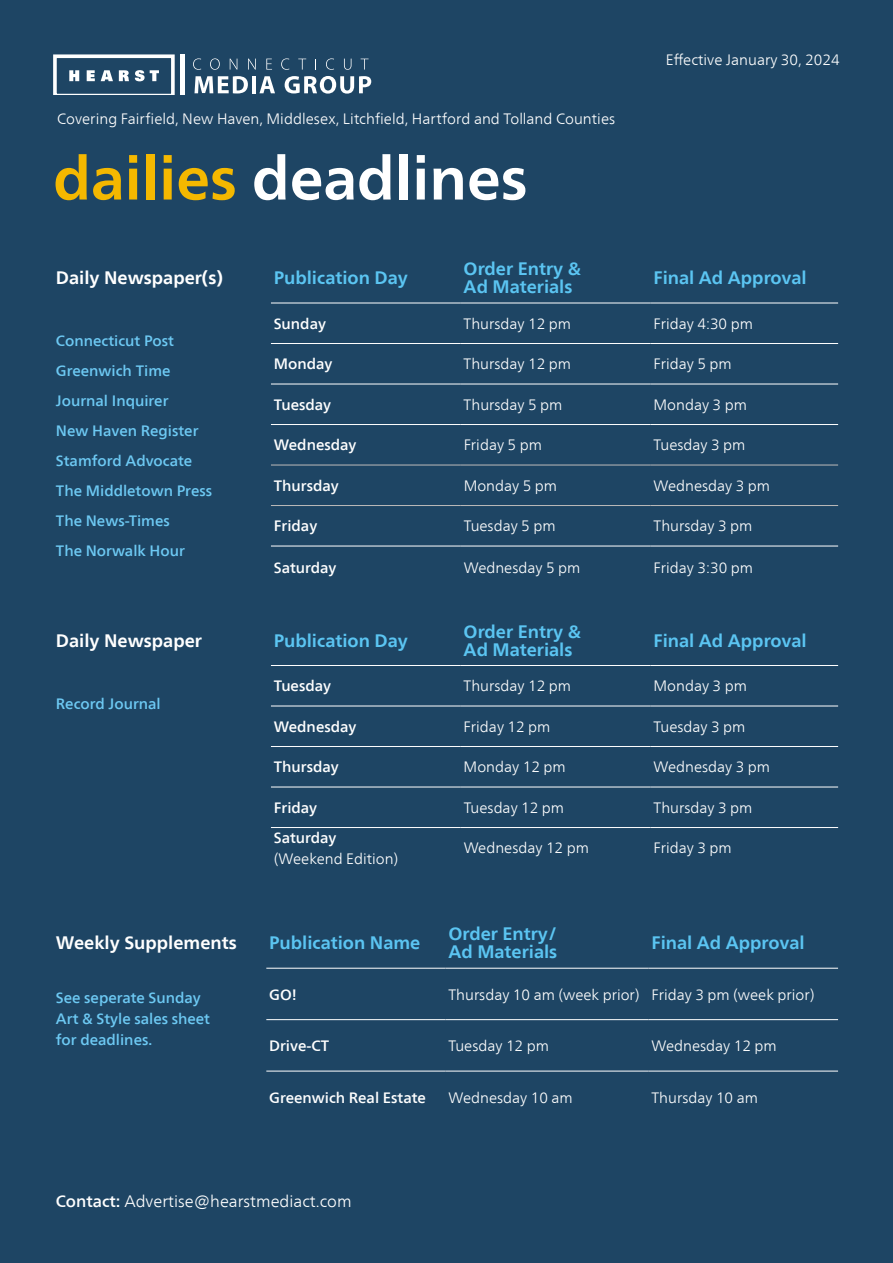
<style>
.page{position:relative;width:893px;height:1263px;background:#1e4564}
.page>*{position:absolute;margin:0;border:0;box-sizing:border-box;transform-origin:0 0}
.t1{font:700 60px "Frutiger Neue LT Com";color:#fff}
.t2{font:700 18px/18px "Frutiger Neue LT Com";color:#5bc5f2}
.t3{font:700 18px "Frutiger Neue LT Com";color:#fff}
.t4{font:300 16.5px "Frutiger Neue LT Com";color:#fff}
.t5{font:300 15px "Frutiger Neue LT Com";color:#fff}
.t6{font:500 15px/30px "Frutiger Neue LT Com";color:#6dc9f3}
.t7{font:500 15px "Frutiger Neue LT Com";color:#fff}
.s1{color:#f4b800}
.s2{font-weight:500}
</style>
<div class="page">
<hr style="left:266px;top:968px;width:180px;height:1px;background:#fff">
<hr style="left:446px;top:968px;width:203px;height:1px;background:#fff">
<hr style="left:649px;top:968px;width:189px;height:1px;background:#fff">
<hr style="left:266px;top:1019px;width:180px;height:1px;background:#fff">
<hr style="left:446px;top:1019px;width:203px;height:1px;background:#fff">
<hr style="left:649px;top:1019px;width:189px;height:1px;background:#fff">
<hr style="left:266px;top:1071px;width:180px;height:1px;background:#fff">
<hr style="left:446px;top:1071px;width:203px;height:1px;background:#fff">
<hr style="left:649px;top:1071px;width:189px;height:1px;background:#fff">
<svg style="left:193px;top:58px;width:8px;height:12px"></svg>
<svg style="left:210px;top:58px;width:10px;height:12px"></svg>
<svg style="left:230px;top:59px;width:7px;height:11px"></svg>
<svg style="left:248px;top:59px;width:8px;height:11px"></svg>
<svg style="left:266px;top:59px;width:6px;height:11px"></svg>
<svg style="left:281px;top:58px;width:8px;height:12px"></svg>
<svg style="left:298px;top:59px;width:8px;height:11px"></svg>
<svg style="left:326px;top:58px;width:8px;height:12px"></svg>
<svg style="left:344px;top:59px;width:7px;height:11px"></svg>
<svg style="left:361px;top:59px;width:8px;height:11px"></svg>
<svg style="left:194px;top:76px;width:54px;height:17px"></svg>
<hr style="left:252px;top:76px;width:4px;height:17px;background:#fff">
<svg style="left:259px;top:76px;width:16px;height:17px"></svg>
<svg style="left:285px;top:76px;width:86px;height:18px"></svg>
<div style="left:180px;top:54px;width:5px;height:41px;background:#fff"></div>
<svg style="left:53px;top:54px;width:122px;height:41px"></svg>
<hr style="left:271px;top:303px;width:190px;height:1px;background:#fff">
<hr style="left:461px;top:303px;width:190px;height:1px;background:#fff">
<hr style="left:651px;top:303px;width:187px;height:1px;background:#fff">
<hr style="left:271px;top:343px;width:190px;height:1px;background:#fff">
<hr style="left:461px;top:343px;width:190px;height:1px;background:#fff">
<hr style="left:651px;top:343px;width:187px;height:1px;background:#fff">
<hr style="left:271px;top:384px;width:190px;height:1px;background:#fff">
<hr style="left:461px;top:384px;width:190px;height:1px;background:#fff">
<hr style="left:651px;top:384px;width:187px;height:1px;background:#fff">
<hr style="left:271px;top:424px;width:190px;height:1px;background:#fff">
<hr style="left:461px;top:424px;width:190px;height:1px;background:#fff">
<hr style="left:651px;top:424px;width:187px;height:1px;background:#fff">
<hr style="left:271px;top:505px;width:190px;height:1px;background:#bdbbba">
<hr style="left:461px;top:505px;width:190px;height:1px;background:#bdbbba">
<hr style="left:651px;top:505px;width:187px;height:1px;background:#bdbbba">
<hr style="left:271px;top:465px;width:190px;height:1px;background:#bdbbba">
<hr style="left:461px;top:465px;width:190px;height:1px;background:#bdbbba">
<hr style="left:651px;top:465px;width:187px;height:1px;background:#bdbbba">
<hr style="left:271px;top:546px;width:190px;height:1px;background:#fff">
<hr style="left:461px;top:546px;width:190px;height:1px;background:#fff">
<hr style="left:651px;top:546px;width:187px;height:1px;background:#fff">
<hr style="left:271px;top:665px;width:190px;height:1px;background:#fff">
<hr style="left:461px;top:665px;width:190px;height:1px;background:#fff">
<hr style="left:651px;top:665px;width:187px;height:1px;background:#fff">
<hr style="left:271px;top:706px;width:190px;height:1px;background:#fff">
<hr style="left:461px;top:706px;width:190px;height:1px;background:#fff">
<hr style="left:651px;top:706px;width:187px;height:1px;background:#fff">
<hr style="left:271px;top:746px;width:190px;height:1px;background:#fff">
<hr style="left:461px;top:746px;width:190px;height:1px;background:#fff">
<hr style="left:651px;top:746px;width:187px;height:1px;background:#fff">
<hr style="left:271px;top:787px;width:190px;height:1px;background:#fff">
<hr style="left:461px;top:787px;width:190px;height:1px;background:#fff">
<hr style="left:651px;top:787px;width:187px;height:1px;background:#fff">
<hr style="left:271px;top:827px;width:190px;height:1px;background:#fff">
<hr style="left:461px;top:827px;width:190px;height:1px;background:#fff">
<hr style="left:651px;top:827px;width:187px;height:1px;background:#fff">
<p class="t5" style="left:57px;top:110px;width:560px">Covering Fairfield, New Haven, Middlesex, Litchfield, Hartford and Tolland Counties</p>
<h1 class="t1" style="left:53px;top:143px;width:476px"><span class="s1">dailies</span> deadlines</h1>
<p class="t5" style="left:666px;top:51px;width:175px">Effective January 30, 2024</p>
<p class="t3" style="left:56px;top:268px;width:168px">Daily Newspaper(s)</p>
<p class="t2" style="left:274px;top:269px;width:136px">Publication Day</p>
<p class="t2" style="left:464px;top:260px;width:119px">Order Entry &amp;<br>Ad Materials</p>
<p class="t2" style="left:653px;top:269px;width:155px">Final Ad Approval</p>
<p class="t6" style="left:56px;top:326px;width:158px">Connecticut Post<br>Greenwich Time<br>Journal Inquirer<br>New Haven Register<br>Stamford Advocate<br>The Middletown Press<br>The News-Times<br>The Norwalk Hour</p>
<p class="t7" style="left:274px;top:315px;width:54px">Sunday</p>
<p class="t5" style="left:464px;top:315px;width:109px">Thursday 12 pm</p>
<p class="t5" style="left:653px;top:315px;width:101px">Friday 4:30 pm</p>
<p class="t7" style="left:274px;top:355px;width:60px">Monday</p>
<p class="t5" style="left:464px;top:355px;width:109px">Thursday 12 pm</p>
<p class="t5" style="left:653px;top:355px;width:80px">Friday 5 pm</p>
<p class="t7" style="left:274px;top:396px;width:59px">Tuesday</p>
<p class="t5" style="left:464px;top:396px;width:100px">Thursday 5 pm</p>
<p class="t5" style="left:653px;top:396px;width:95px">Monday 3 pm</p>
<p class="t7" style="left:274px;top:436px;width:84px">Wednesday</p>
<p class="t5" style="left:464px;top:436px;width:80px">Friday 5 pm</p>
<p class="t5" style="left:654px;top:436px;width:93px">Tuesday 3 pm</p>
<p class="t7" style="left:274px;top:477px;width:67px">Thursday</p>
<p class="t5" style="left:464px;top:477px;width:95px">Monday 5 pm</p>
<p class="t5" style="left:654px;top:477px;width:118px">Wednesday 3 pm</p>
<p class="t7" style="left:274px;top:517px;width:45px">Friday</p>
<p class="t5" style="left:464px;top:517px;width:93px">Tuesday 5 pm</p>
<p class="t5" style="left:654px;top:517px;width:100px">Thursday 3 pm</p>
<p class="t7" style="left:274px;top:559px;width:64px">Saturday</p>
<p class="t5" style="left:464px;top:559px;width:118px">Wednesday 5 pm</p>
<p class="t5" style="left:654px;top:559px;width:101px">Friday 3:30 pm</p>
<p class="t3" style="left:56px;top:630px;width:147px">Daily Newspaper</p>
<p class="t2" style="left:274px;top:632px;width:136px">Publication Day</p>
<p class="t2" style="left:464px;top:623px;width:119px">Order Entry &amp;<br>Ad Materials</p>
<p class="t2" style="left:653px;top:632px;width:155px">Final Ad Approval</p>
<p class="t6" style="left:56px;top:688px;width:106px">Record Journal</p>
<p class="t7" style="left:274px;top:677px;width:59px">Tuesday</p>
<p class="t5" style="left:464px;top:677px;width:109px">Thursday 12 pm</p>
<p class="t5" style="left:653px;top:677px;width:95px">Monday 3 pm</p>
<p class="t7" style="left:274px;top:718px;width:84px">Wednesday</p>
<p class="t5" style="left:464px;top:718px;width:88px">Friday 12 pm</p>
<p class="t5" style="left:653px;top:718px;width:93px">Tuesday 3 pm</p>
<p class="t7" style="left:274px;top:758px;width:67px">Thursday</p>
<p class="t5" style="left:464px;top:758px;width:103px">Monday 12 pm</p>
<p class="t5" style="left:653px;top:758px;width:118px">Wednesday 3 pm</p>
<p class="t7" style="left:274px;top:799px;width:45px">Friday</p>
<p class="t5" style="left:464px;top:799px;width:102px">Tuesday 12 pm</p>
<p class="t5" style="left:654px;top:799px;width:100px">Thursday 3 pm</p>
<p class="t7" style="left:274px;top:829px;width:64px">Saturday</p>
<p class="t5" style="left:274px;top:850px;width:126px">(Weekend Edition)</p>
<p class="t5" style="left:464px;top:839px;width:127px">Wednesday 12 pm</p>
<p class="t5" style="left:654px;top:839px;width:80px">Friday 3 pm</p>
<p class="t3" style="left:56px;top:932px;width:182px">Weekly Supplements</p>
<p class="t2" style="left:269px;top:934px;width:153px">Publication Name</p>
<p class="t2" style="left:448px;top:925px;width:110px">Order Entry/<br>Ad Materials</p>
<p class="t2" style="left:651px;top:934px;width:155px">Final Ad Approval</p>
<p class="t6" style="left:56px;top:987px;width:156px;line-height:21px">See seperate Sunday<br>Art &amp; Style sales sheet for deadlines.</p>
<p class="t7" style="left:269px;top:985px;width:29px">GO!</p>
<p class="t5" style="left:448px;top:985px;width:368px">Thursday 10 am (week prior) Friday 3 pm (week prior)</p>
<p class="t7" style="left:269px;top:1037px;width:62px">Drive-CT</p>
<p class="t5" style="left:448px;top:1037px;width:102px">Tuesday 12 pm</p>
<p class="t5" style="left:651px;top:1037px;width:127px">Wednesday 12 pm</p>
<p class="t7" style="left:269px;top:1088px;width:158px">Greenwich Real Estate</p>
<p class="t5" style="left:448px;top:1088px;width:126px">Wednesday 10 am</p>
<p class="t5" style="left:651px;top:1088px;width:108px">Thursday 10 am</p>
<p class="t4" style="left:56px;top:1191px;width:297px"><span class="s2">Contact:</span> Advertise@hearstmediact.com</p>
</div>
